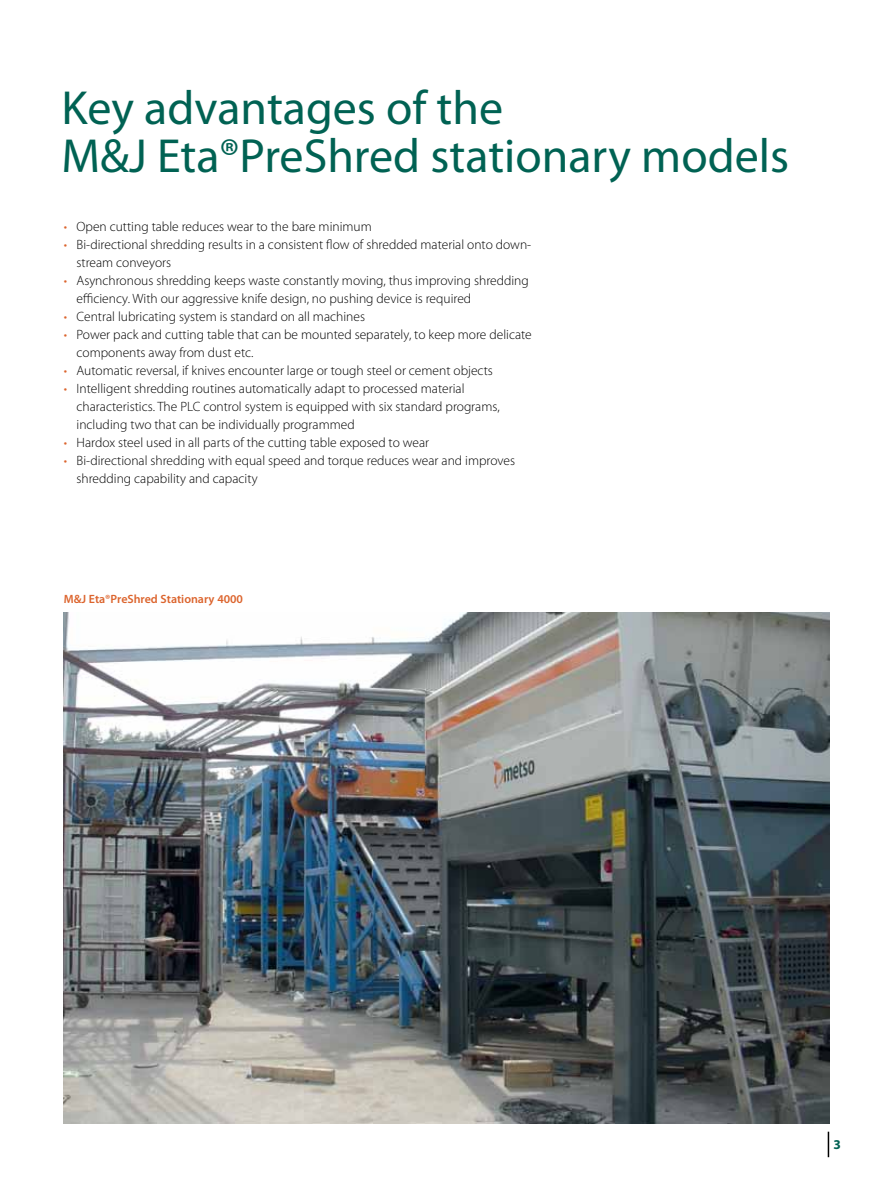
<style>
.page{position:relative;width:893px;height:1187px;background:#fff}
.page>*{position:absolute;margin:0;border:0;box-sizing:border-box;transform-origin:0 0}
.t1{font:48px/48px "Myriad Pro";color:#006253}
.t2{font:300 13.5px/18px "Myriad Pro";color:#000}
.t3{font:700 13.5px "Myriad Pro";color:#006253}
.t4{font:600 12px "Myriad Pro";color:#dc642d}
.s1{color:#dc642d}
</style>
<div class="page">
<img style="left:64px;top:612px;width:765px;height:510px">
<svg style="left:828px;top:1131px;width:1px;height:26px"></svg>
<h1 class="t1" style="left:61px;top:83px;width:729px">Key advantages of the<br>M&amp;J Eta®PreShred stationary models</h1>
<p class="t2" style="left:64px;top:218px;width:310px"><span class="s1">•</span> Open cutting table reduces wear to the bare minimum</p>
<p class="t2" style="left:77px;top:236px;width:456px;text-indent:-13px"><span class="s1">•</span> Bi-directional shredding results in a consistent flow of shredded material onto down&shy;stream conveyors</p>
<p class="t2" style="left:77px;top:272px;width:454px;text-indent:-13px"><span class="s1">•</span> Asynchronous shredding keeps waste constantly moving, thus improving shredding efficiency. With our aggressive knife design, no pushing device is required</p>
<p class="t2" style="left:64px;top:308px;width:303px"><span class="s1">•</span> Central lubricating system is standard on all machines</p>
<p class="t2" style="left:77px;top:326px;width:457px;text-indent:-13px"><span class="s1">•</span> Power pack and cutting table that can be mounted separately, to keep more delicate components away from dust etc.</p>
<p class="t2" style="left:64px;top:362px;width:431px"><span class="s1">•</span> Automatic reversal, if knives encounter large or tough steel or cement objects</p>
<p class="t2" style="left:77px;top:380px;width:425px;text-indent:-13px"><span class="s1">•</span> Intelligent shredding routines automatically adapt to processed material characteristics. The PLC control system is equipped with six standard programs, including two that can be individually programmed</p>
<p class="t2" style="left:64px;top:434px;width:367px"><span class="s1">•</span> Hardox steel used in all parts of the cutting table exposed to wear</p>
<p class="t2" style="left:77px;top:452px;width:440px;text-indent:-13px"><span class="s1">•</span> Bi-directional shredding with equal speed and torque reduces wear and improves shredding capability and capacity</p>
<p class="t4" style="left:64px;top:590px;width:181px">M&amp;J Eta®PreShred Stationary 4000</p>
<p class="t3" style="left:833px;top:1135px;width:9px">3</p>
</div>
